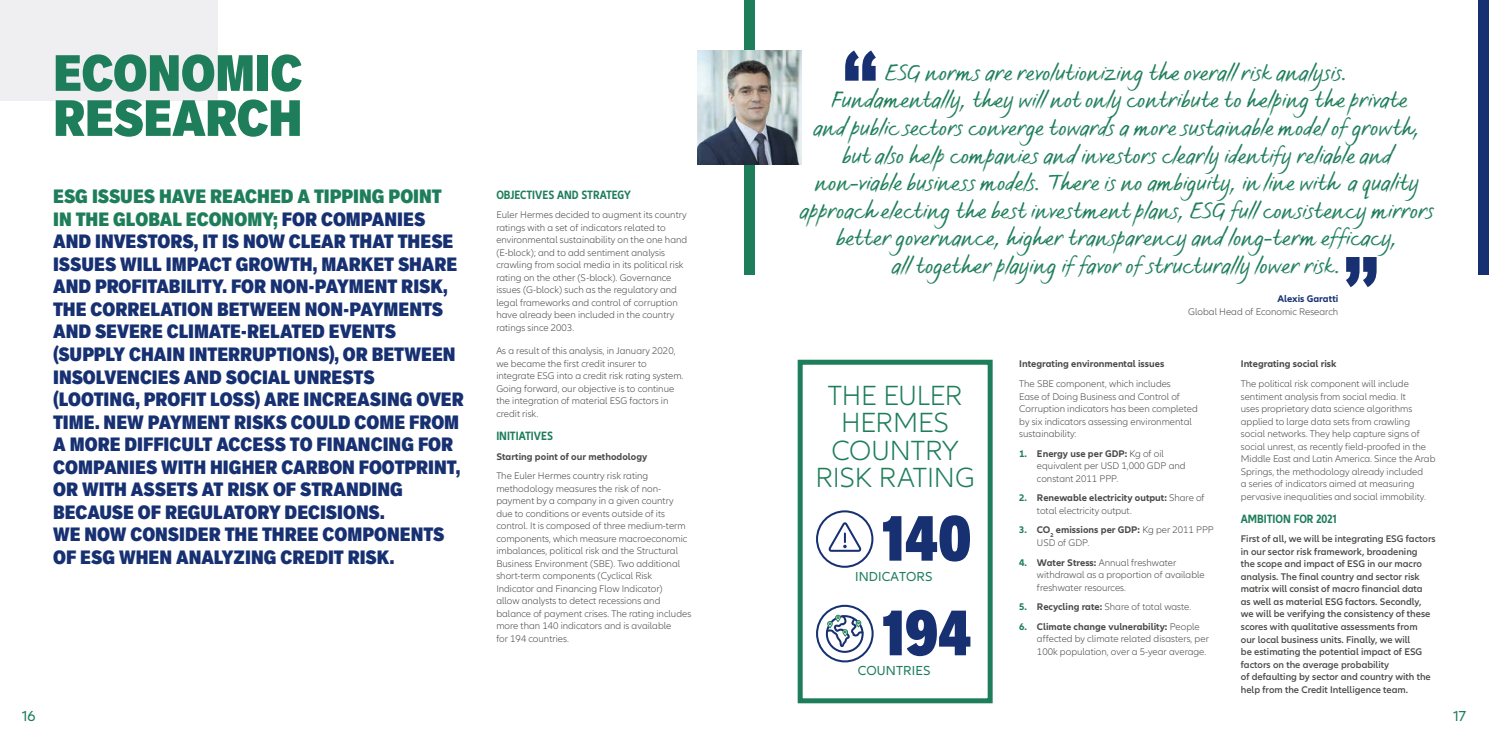
<style>
.page{position:relative;width:1489px;height:745px;background:#fff}
.page>*{position:absolute;margin:0;border:0;box-sizing:border-box;transform-origin:0 0}
.t1{font:900 condensed 62.62px "Applied Sans Pro";color:#163072}
.t2{font:900 condensed 62.5px "Applied Sans Pro";color:#163072}
.t3{font:900 condensed 50px/45px "Applied Sans Pro";letter-spacing:-.005em;color:#1e7e5b}
.t4{font:300 28.75px/27.5px "Allianz Neo";letter-spacing:-.005em;color:#1e7e5b;text-align:center}
.t5{font:22.5px/27.5px "FS Sammy";letter-spacing:-.005em;color:#1e7e5b;text-align:center}
.t6{font:900 condensed 18.75px/22.5px "Applied Sans Pro";color:#163072}
.t7{font:15px "Allianz Neo";color:#1e7e5b}
.t8{font:13.5px "Allianz Neo";letter-spacing:.01em;color:#1e7e5b}
.t9{font:700 condensed 12.5px "Allianz Neo";color:#1e7e5b}
.t10{font:300 10px/12.5px "Allianz Neo";color:#4a4a49}
.t11{font:600 10px/12.5px "Allianz Neo";color:#4a4a49}
.t12{font:700 10px "Allianz Neo";color:#4a4a49}
.t13{font:700 10px "Allianz Neo";color:#163072}
.s1{color:#1e7e5b}
.s2{font-weight:700;color:#1e7e5b}
.s3{font-weight:700}
</style>
<div class="page">
<div style="left:0;top:0;width:218px;height:100px;background:#efeff2"></div>
<div style="left:744px;top:0;width:11px;height:275px;background:#1e7e5b"></div>
<div style="left:1478px;top:0;width:10px;height:275px;background:#163072"></div>
<svg style="left:845px;top:50px;width:30px;height:31px"></svg>
<svg style="left:1346px;top:257px;width:30px;height:30px"></svg>
<img style="left:698px;top:50px;width:103px;height:115px">
<div style="left:797px;top:359px;width:195px;height:343px;border:5px solid #1e7e5b"></div>
<div style="left:816px;top:510px;width:57px;height:57px;border:2px solid #163072;border-radius:50%"></div>
<svg style="left:828px;top:522px;width:34px;height:30px"></svg>
<div style="left:816px;top:604px;width:57px;height:58px;border:2px solid #163072;border-radius:50%"></div>
<div style="left:825px;top:614px;width:38px;height:38px;border:2px solid #163072;border-radius:50%"></div>
<svg style="left:825px;top:614px;width:40px;height:34px"></svg>
<h3 class="t3" style="left:53px;top:50px;width:251px">ECONOMIC<br>RESEARCH</h3>
<p class="t6" style="left:53px;top:185px;width:412px"><span class="s1">ESG ISSUES HAVE REACHED A TIPPING POINT IN THE GLOBAL ECONOMY;</span> FOR COMPANIES AND INVESTORS, IT IS NOW CLEAR THAT THESE ISSUES WILL IMPACT GROWTH, MARKET SHARE AND PROFITABILITY. FOR NON-PAYMENT RISK, THE CORRELATION BETWEEN NON-PAYMENTS AND SEVERE CLIMATE-RELATED EVENTS (SUPPLY CHAIN INTERRUPTIONS), OR BETWEEN INSOLVENCIES AND SOCIAL UNRESTS (LOOTING, PROFIT LOSS) ARE INCREASING OVER TIME. NEW PAYMENT RISKS COULD COME FROM A MORE DIFFICULT ACCESS TO FINANCING FOR COMPANIES WITH HIGHER CARBON FOOTPRINT, OR WITH ASSETS AT RISK OF STRANDING BECAUSE OF REGULATORY DECISIONS.<br>WE NOW CONSIDER THE THREE COMPONENTS OF ESG WHEN ANALYZING CREDIT RISK.</p>
<p class="t9" style="left:496px;top:187px;width:136px">OBJECTIVES AND STRATEGY</p>
<p class="t10" style="left:496px;top:209px;width:192px">Euler Hermes decided to augment its country ratings with a set of indicators related to environmental sustainability on the one hand (E-block); and to add sentiment analysis crawling from social media in its political risk rating on the other (S-block). Governance issues (G-block) such as the regulatory and legal frameworks and control of corruption have already been included in the country ratings since 2003.</p>
<p class="t10" style="left:496px;top:344px;width:189px">As a result of this analysis, in January 2020, we became the first credit insurer to integrate ESG into a credit risk rating system.<br>Going forward, our objective is to continue the integration of material ESG factors in credit risk.</p>
<p class="t9" style="left:496px;top:428px;width:58px">INITIATIVES</p>
<p class="t12" style="left:496px;top:450px;width:153px">Starting point of our methodology</p>
<p class="t10" style="left:496px;top:469px;width:196px">The Euler Hermes country risk rating methodology measures the risk of non&shy;payment by a company in a given country due to conditions or events outside of its control. It is composed of three medium-term components, which measure macroeconomic imbalances, political risk and the Structural Business Environment (SBE). Two additional short-term components (Cyclical Risk Indicator and Financing Flow Indicator)<br>allow analysts to detect recessions and balance of payment crises. The rating includes more than 140 indicators and is available<br>for 194 countries.</p>
<p class="t5" style="left:799px;top:58px;width:636px">ESG norms are revolutionizing the overall risk analysis.<br>Fundamentally, they will not only contribute to helping the private<br>and public sectors converge towards a more sustainable model of growth, but also help companies and investors clearly identify reliable and non-viable business models. There is no ambiguity, in line with a quality approach electing the best investment plans, ESG full consistency mirrors better governance, higher transparency and long-term efficacy,<br>all together playing if favor of structurally lower risk.</p>
<p class="t13" style="left:1277px;top:293px;width:62px">Alexis Garatti</p>
<p class="t10" style="left:1188px;top:305px;width:152px">Global Head of Economic Research</p>
<h3 class="t4" style="left:815px;top:382px;width:161px">THE EULER<br>HERMES<br>COUNTRY<br>RISK RATING</h3>
<h2 class="t2" style="left:881px;top:499px;width:91px">140</h2>
<h3 class="t8" style="left:855px;top:568px;width:79px">INDICATORS</h3>
<h1 class="t1" style="left:881px;top:594px;width:92px">194</h1>
<h3 class="t8" style="left:857px;top:662px;width:74px">COUNTRIES</h3>
<p class="t12" style="left:1019px;top:358px;width:147px">Integrating environmental issues</p>
<p class="t10" style="left:1019px;top:377px;width:180px">The SBE component, which includes<br>Ease of Doing Business and Control of Corruption indicators has been completed by six indicators assessing environmental sustainability:</p>
<p class="t10" style="left:1036px;top:447px;width:150px;text-indent:-18px"><span class="s2">1.</span> <span class="s3">Energy use per GDP:</span> Kg of oil equivalent per USD 1,000 GDP and constant 2011 PPP.</p>
<p class="t10" style="left:1036px;top:491px;width:169px;text-indent:-18px"><span class="s2">2.</span> <span class="s3">Renewable electricity output:</span> Share of total electricity output.</p>
<p class="t10" style="left:1036px;top:523px;width:178px;text-indent:-18px"><span class="s2">3.</span> <span class="s3">CO</span><sub>2</sub> <span class="s3">emissions per GDP:</span> Kg per 2011 PPP<br>USD of GDP.</p>
<p class="t10" style="left:1036px;top:556px;width:169px;text-indent:-18px"><span class="s2">4.</span> <span class="s3">Water Stress:</span> Annual freshwater withdrawal as a proportion of available freshwater resources.</p>
<p class="t10" style="left:1019px;top:600px;width:174px"><span class="s2">5.</span> <span class="s3">Recycling rate:</span> Share of total waste.</p>
<p class="t10" style="left:1036px;top:620px;width:173px;text-indent:-18px"><span class="s2">6.</span> <span class="s3">Climate change vulnerability:</span> People affected by climate related disasters, per<br>100k population, over a 5-year average.</p>
<p class="t12" style="left:1240px;top:358px;width:97px">Integrating social risk</p>
<p class="t10" style="left:1240px;top:377px;width:196px">The political risk component will include sentiment analysis from social media. It<br>uses proprietary data science algorithms applied to large data sets from crawling social networks. They help capture signs of social unrest, as recently field-proofed in the Middle East and Latin America. Since the Arab Springs, the methodology already included<br>a series of indicators aimed at measuring pervasive inequalities and social immobility.</p>
<p class="t9" style="left:1240px;top:511px;width:97px">AMBITION FOR 2021</p>
<p class="t11" style="left:1240px;top:532px;width:196px">First of all, we will be integrating ESG factors in our sector risk framework, broadening<br>the scope and impact of ESG in our macro analysis. The final country and sector risk matrix will consist of macro financial data<br>as well as material ESG factors. Secondly, we will be verifying the consistency of these scores with qualitative assessments from<br>our local business units. Finally, we will<br>be estimating the potential impact of ESG factors on the average probability<br>of defaulting by sector and country with the help from the Credit Intelligence team.</p>
<h3 class="t7" style="left:22px;top:707px;width:15px">16</h3>
<h3 class="t7" style="left:1453px;top:707px;width:14px">17</h3>
</div>
